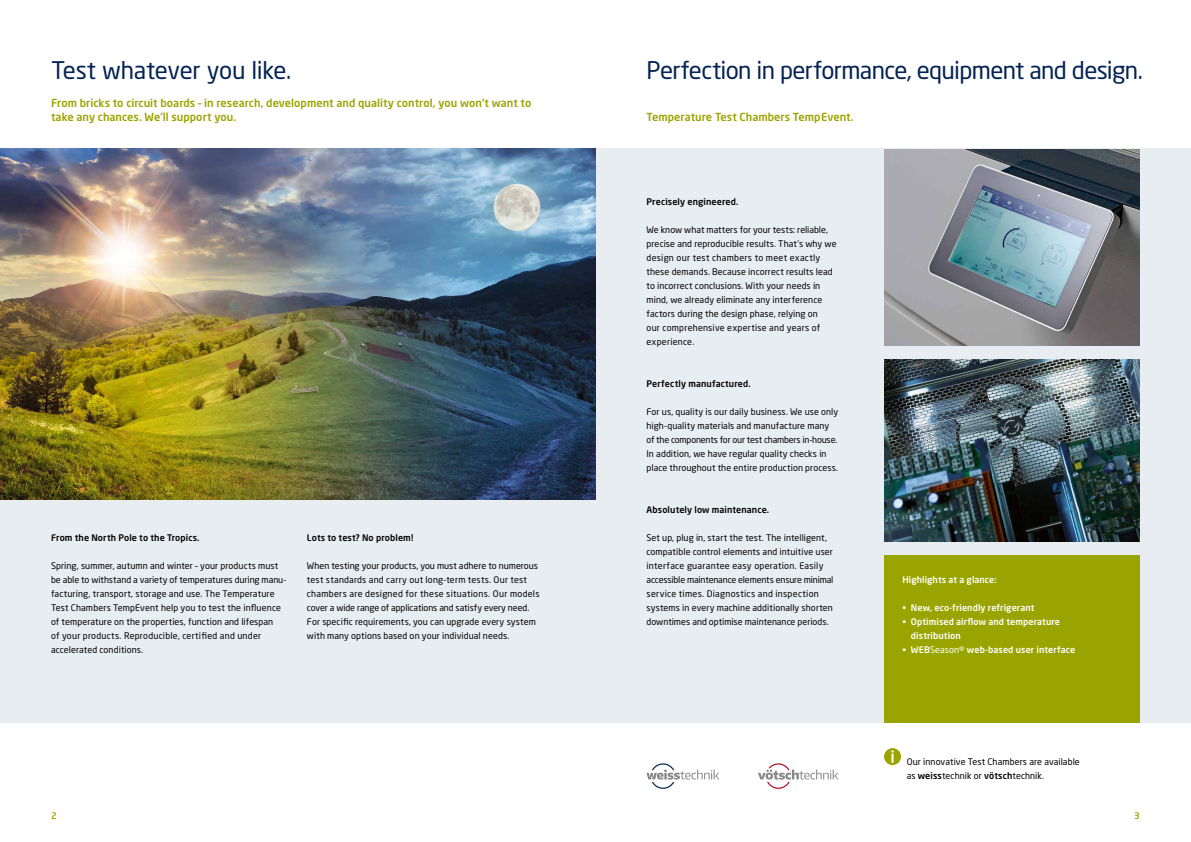
<style>
.page{position:relative;width:1191px;height:842px;background:#fff}
.page>*{position:absolute;margin:0;border:0;box-sizing:border-box;transform-origin:0 0}
.t1{font:24px "Neo Sans W1 G";letter-spacing:-.025em;color:#052453}
.t2{font:500 11px/14px "Neo Sans W1 G";color:#9aa400}
.t3{font:9px/14px "Neo Sans W1 G";letter-spacing:.01em;color:#000}
.t4{font:500 9px/14px "Neo Sans W1 G";letter-spacing:.01em;color:#fff}
.t5{font:500 9px "Neo Sans W1 G";letter-spacing:.01em;color:#000}
.t6{font:500 9px "Neo Sans W1 G";color:#9aa400}
.s1{font-weight:400}
.s2{font-weight:500}
</style>
<div class="page">
<div style="left:0;top:149px;width:1191px;height:574px;background:#e8edf1"></div>
<img style="left:0;top:149px;width:595px;height:350px">
<div style="left:884px;top:555px;width:256px;height:168px;background:#9aa400"></div>
<img style="left:884px;top:149px;width:256px;height:196px">
<img style="left:884px;top:359px;width:256px;height:182px">
<svg style="left:758px;top:763px;width:80px;height:26px"></svg>
<svg style="left:646px;top:763px;width:73px;height:26px"></svg>
<div style="left:884px;top:748px;width:17px;height:17px;background:#9aa400;border-radius:50%"></div>
<svg style="left:891px;top:750px;width:2px;height:13px"></svg>
<h1 class="t1" style="left:51px;top:56px;width:242px">Test whatever you like.</h1>
<h1 class="t1" style="left:646px;top:56px;width:498px">Perfection in performance, equipment and design.</h1>
<p class="t2" style="left:51px;top:96px;width:482px">From bricks to circuit boards – in research, development and quality control, you won’t want to take any chances. We’ll support you.</p>
<p class="t2" style="left:646px;top:110px;width:209px">Temperature Test Chambers TempEvent.</p>
<p class="t5" style="left:51px;top:532px;width:150px">From the North Pole to the Tropics.</p>
<p class="t3" style="left:51px;top:559px;width:236px">Spring, summer, autumn and winter – your products must be able to withstand a variety of temperatures during manu&shy;facturing, transport, storage and use. The Temperature Test Chambers TempEvent help you to test the influence of temperature on the properties, function and lifespan<br>of your products. Reproducible, certified and under accelerated conditions.</p>
<p class="t5" style="left:307px;top:532px;width:108px">Lots to test? No problem!</p>
<p class="t3" style="left:307px;top:559px;width:234px">When testing your products, you must adhere to numerous test standards and carry out long-term tests. Our test chambers are designed for these situations. Our models cover a wide range of applications and satisfy every need.<br>For specific requirements, you can upgrade every system with many options based on your individual needs.</p>
<p class="t5" style="left:646px;top:196px;width:93px">Precisely engineered.</p>
<p class="t3" style="left:646px;top:223px;width:192px">We know what matters for your tests: reliable, precise and reproducible results. That’s why we design our test chambers to meet exactly these demands. Because incorrect results lead to incorrect conclusions. With your needs in mind, we already eliminate any interference factors during the design phase, relying on<br>our comprehensive expertise and years of experience.</p>
<p class="t5" style="left:646px;top:378px;width:106px">Perfectly manufactured.</p>
<p class="t3" style="left:646px;top:405px;width:193px">For us, quality is our daily business. We use only high-quality materials and manufacture many of the components for our test chambers in-house.<br>In addition, we have regular quality checks in place throughout the entire production process.</p>
<p class="t5" style="left:646px;top:504px;width:124px">Absolutely low maintenance.</p>
<p class="t3" style="left:646px;top:531px;width:188px">Set up, plug in, start the test. The intelligent, compatible control elements and intuitive user interface guarantee easy operation. Easily accessible maintenance elements ensure minimal service times. Diagnostics and inspection systems in every machine additionally shorten downtimes and optimise maintenance periods.</p>
<p class="t4" style="left:902px;top:572px;width:96px">Highlights at a glance:</p>
<p class="t4" style="left:902px;top:600px;width:134px"><span class="s1">•</span> New, eco-friendly refrigerant</p>
<p class="t4" style="left:911px;top:615px;width:151px;text-indent:-9px"><span class="s1">•</span> Optimised airflow and temperature distribution</p>
<p class="t4" style="left:902px;top:643px;width:174px"><span class="s1">•</span> WEB<span class="s1">Season®</span> web-based user interface</p>
<p class="t3" style="left:906px;top:755px;width:175px">Our innovative Test Chambers are available as <span class="s2">weiss</span>technik or <span class="s2">vötsch</span>technik.</p>
<p class="t6" style="left:51px;top:810px;width:7px">2</p>
<p class="t6" style="left:1134px;top:810px;width:7px">3</p>
</div>
